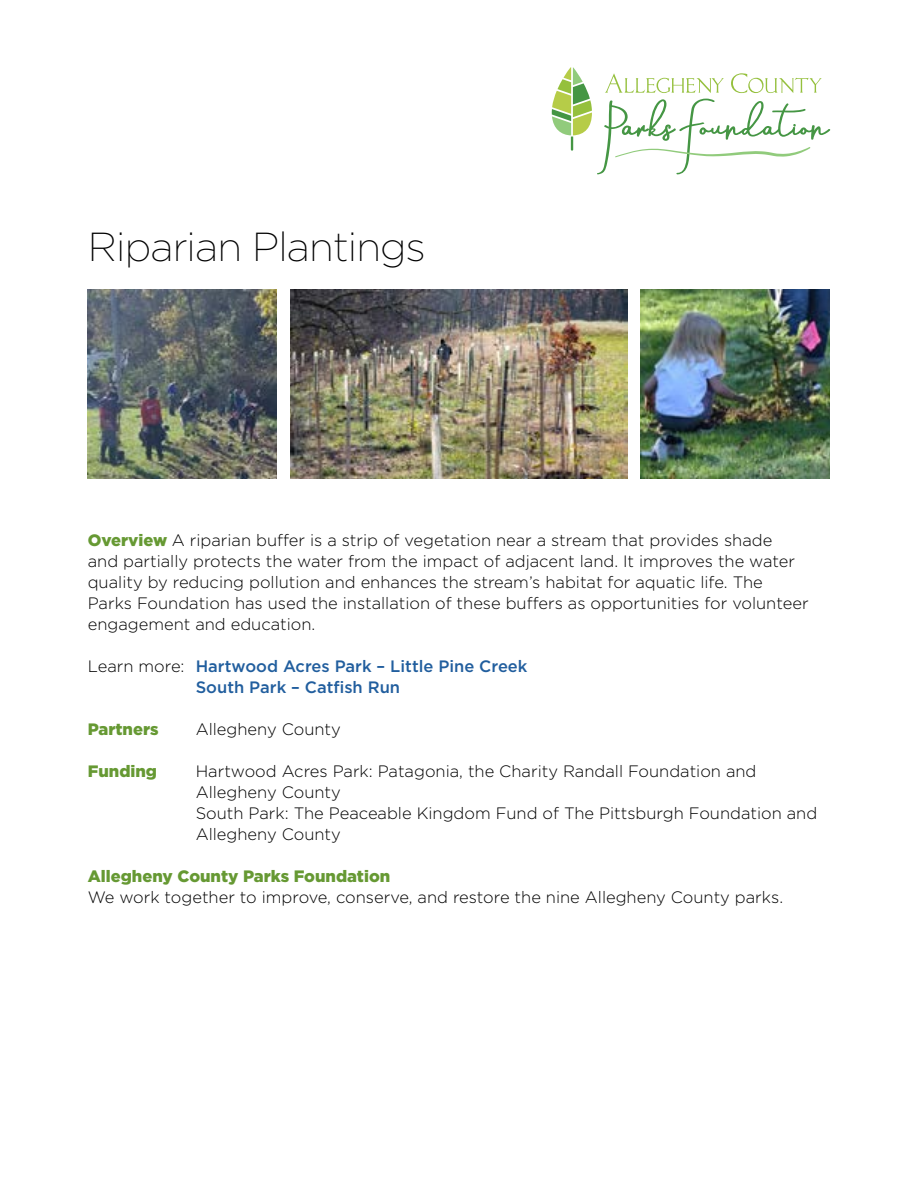
<style>
.page{position:relative;width:918px;height:1188px;background:#fff}
.page>*{position:absolute;margin:0;border:0;box-sizing:border-box;transform-origin:0 0}
.t1{font:200 40.5px "Gotham";letter-spacing:-.02em;color:#000}
.t2{font:300 16.5px/21px "Gotham";color:#000}
.t3{font:500 16.5px/21px "Gotham";color:#215e9e}
.t4{font:900 16.5px "Gotham";color:#693}
.s1{font-weight:900;color:#693}
.s2{font-weight:300;color:#000}
</style>
<div class="page">
<svg style="left:552px;top:67px;width:278px;height:108px"></svg>
<img style="left:88px;top:289px;width:189px;height:189px">
<img style="left:641px;top:289px;width:189px;height:189px">
<img style="left:290px;top:289px;width:337px;height:189px">
<h1 class="t1" style="left:88px;top:221px;width:340px">Riparian Plantings</h1>
<p class="t2" style="left:88px;top:529px;width:722px"><span class="s1">Overview</span> A riparian buffer is a strip of vegetation near a stream that provides shade<br>and partially protects the water from the impact of adjacent land. It improves the water quality by reducing pollution and enhances the stream’s habitat for aquatic life. The Parks Foundation has used the installation of these buffers as opportunities for volunteer engagement and education.</p>
<p class="t3" style="left:196px;top:656px;width:333px;text-indent:-108px"><span class="s2">Learn more:</span> Hartwood Acres Park – Little Pine Creek<br>South Park – Catfish Run</p>
<p class="t4" style="left:88px;top:718px;width:72px">Partners</p>
<p class="t2" style="left:196px;top:718px;width:147px">Allegheny County</p>
<p class="t4" style="left:88px;top:760px;width:71px">Funding</p>
<p class="t2" style="left:196px;top:760px;width:623px">Hartwood Acres Park: Patagonia, the Charity Randall Foundation and Allegheny County<br>South Park: The Peaceable Kingdom Fund of The Pittsburgh Foundation and Allegheny County</p>
<p class="t4" style="left:88px;top:865px;width:304px">Allegheny County Parks Foundation</p>
<p class="t2" style="left:88px;top:887px;width:697px">We work together to improve, conserve, and restore the nine Allegheny County parks.</p>
</div>
